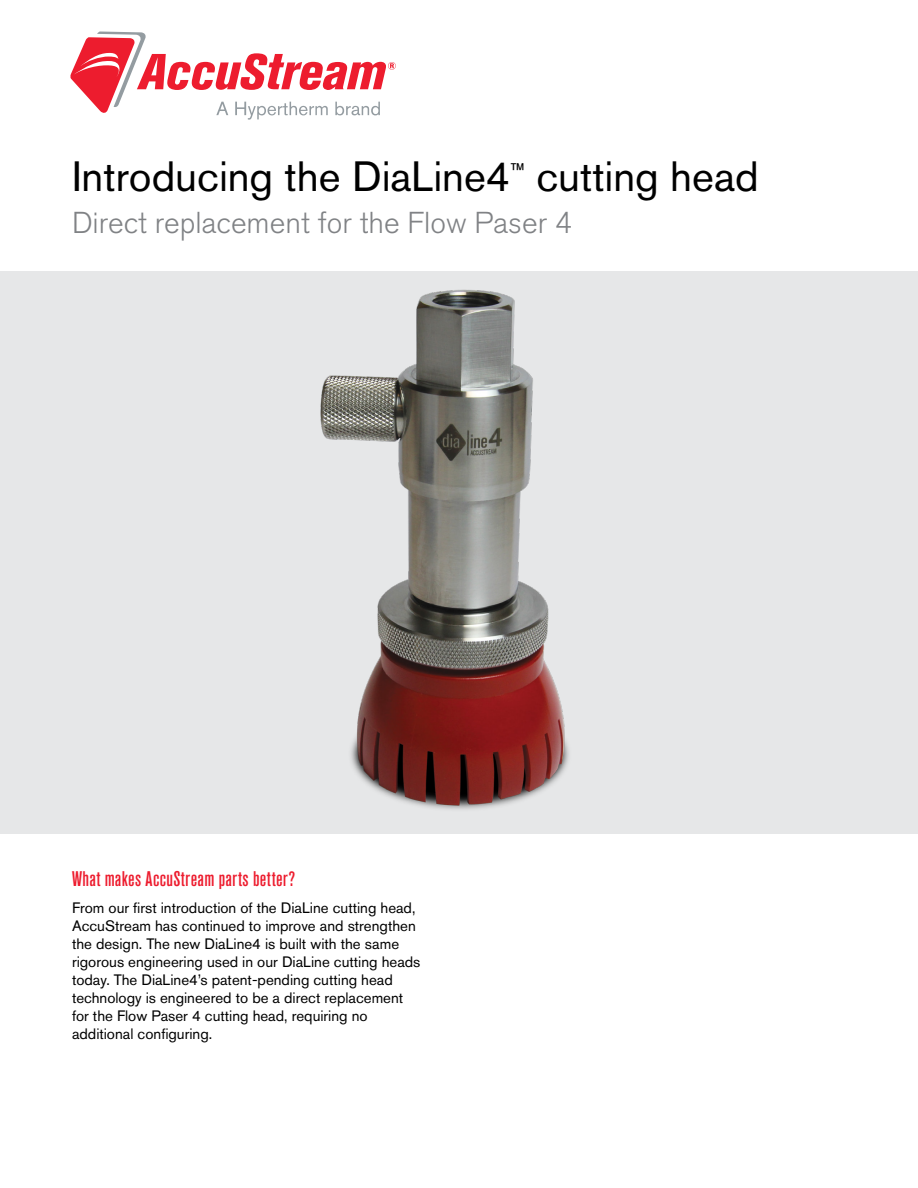
<style>
.page{position:relative;width:918px;height:1188px;background:#fff}
.page>*{position:absolute;margin:0;border:0;box-sizing:border-box;transform-origin:0 0}
.t1{font:42px "Akzidenz Grotesk Pro";color:#000}
.t2{font:300 30px "Akzidenz Grotesk Pro";color:#808285}
.t3{font:500 condensed 21px "Akzidenz Grotesk Pro";letter-spacing:.015em;color:#ed1c2e}
.t4{font:15px/18px "Akzidenz Grotesk Pro";color:#000}
</style>
<div class="page">
<div style="left:0;top:272px;width:918px;height:562px;background:#e6e7e8"></div>
<img style="left:320px;top:289px;width:249px;height:521px">
<svg style="left:70px;top:32px;width:326px;height:88px"></svg>
<h1 class="t1" style="left:72px;top:149px;width:688px">Introducing the DiaLine4<sup>™</sup> cutting head</h1>
<h2 class="t2" style="left:72px;top:203px;width:502px">Direct replacement for the Flow Paser 4</h2>
<h3 class="t3" style="left:72px;top:865px;width:225px">What makes AccuStream parts better?</h3>
<p class="t4" style="left:72px;top:898px;width:350px">From our first introduction of the DiaLine cutting head, AccuStream has continued to improve and strengthen the design. The new DiaLine4 is built with the same rigorous engineering used in our DiaLine cutting heads today. The DiaLine4’s patent-pending cutting head technology is engineered to be a direct replacement for the Flow Paser 4 cutting head, requiring no additional configuring.</p>
</div>
